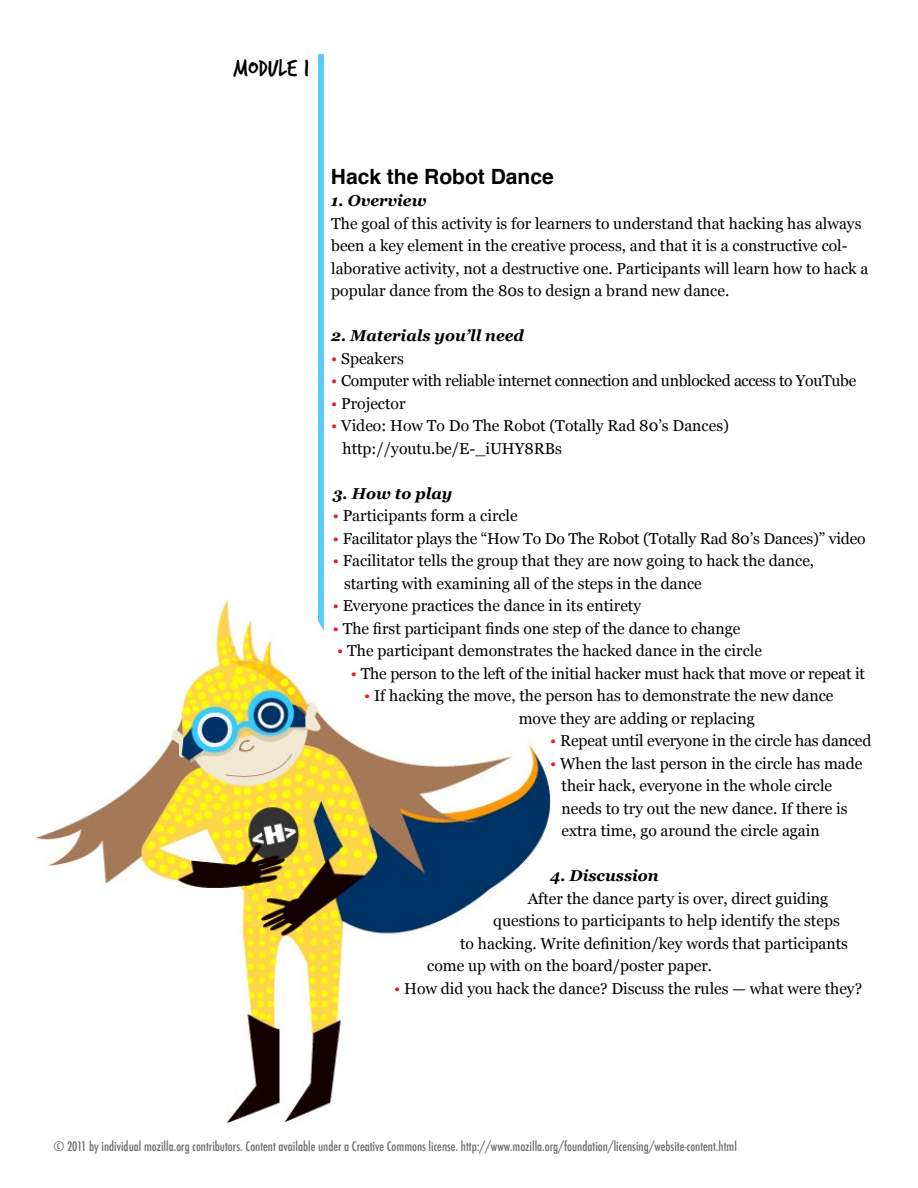
<style>
.page{position:relative;width:918px;height:1188px;background:#fff}
.page>*{position:absolute;margin:0;border:0;box-sizing:border-box;transform-origin:0 0}
.t1{font:27px "Trash Hand";color:#000}
.t2{font:700 21px "Helvetica";color:#000}
.t3{font:15.75px/22.5px "Georgia";color:#000}
.t4{font:15.75px "Georgia";letter-spacing:-.02em;color:#000}
.t5{font:italic 700 15.75px "Georgia";color:#000}
.t6{font:500 condensed 12.75px "Futura";color:#6d6e71}
.s1{color:#e61e26}
</style>
<div class="page">
<div style="left:318px;top:54px;width:6px;height:709px;background:#5bcbf5"></div>
<img style="left:36px;top:600px;width:514px;height:523px">
<h1 class="t1" style="left:234px;top:54px;width:77px">MODULE 1</h1>
<h2 class="t2" style="left:331px;top:159px;width:224px">Hack the Robot Dance</h2>
<p class="t5" style="left:331px;top:190px;width:97px">1. Overview</p>
<p class="t3" style="left:331px;top:212px;width:539px">The goal of this activity is for learners to understand that hacking has always been a key element in the creative process, and that it is a constructive col&shy;laborative activity, not a destructive one. Participants will learn how to hack a popular dance from the 80s to design a brand new dance.</p>
<p class="t5" style="left:331px;top:326px;width:194px">2. Materials you’ll need</p>
<p class="t3" style="left:331px;top:347px;width:74px"><span class="s1">•</span> Speakers</p>
<p class="t4" style="left:331px;top:371px;width:527px"><span class="s1">•</span> Computer with reliable internet connection and unblocked access to YouTube</p>
<p class="t3" style="left:331px;top:392px;width:76px"><span class="s1">•</span> Projector</p>
<p class="t3" style="left:343px;top:415px;width:388px;text-indent:-11px"><span class="s1">•</span> Video: How To Do The Robot (Totally Rad 80’s Dances) http://youtu.be/E-_iUHY8RBs</p>
<p class="t5" style="left:333px;top:483px;width:121px">3. How to play</p>
<p class="t3" style="left:333px;top:505px;width:187px"><span class="s1">•</span> Participants form a circle</p>
<p class="t3" style="left:333px;top:527px;width:535px"><span class="s1">•</span> Facilitator plays the “How To Do The Robot (Totally Rad 80’s Dances)” video</p>
<p class="t3" style="left:344px;top:550px;width:472px;text-indent:-11px"><span class="s1">•</span> Facilitator tells the group that they are now going to hack the dance, starting with examining all of the steps in the dance</p>
<p class="t3" style="left:333px;top:595px;width:310px"><span class="s1">•</span> Everyone practices the dance in its entirety</p>
<p class="t3" style="left:333px;top:617px;width:409px"><span class="s1">•</span> The first participant finds one step of the dance to change</p>
<p class="t3" style="left:337px;top:640px;width:426px"><span class="s1">•</span> The participant demonstrates the hacked dance in the circle</p>
<p class="t3" style="left:351px;top:662px;width:516px"><span class="s1">•</span> The person to the left of the initial hacker must hack that move or repeat it</p>
<p class="t3" style="left:519px;top:685px;width:316px;text-indent:-155px"><span class="s1">•</span> If hacking the move, the person has to demonstrate the new dance move they are adding or replacing</p>
<p class="t3" style="left:550px;top:730px;width:323px"><span class="s1">•</span> Repeat until everyone in the circle has danced</p>
<p class="t3" style="left:562px;top:752px;width:302px;text-indent:-11px"><span class="s1">•</span> When the last person in the circle has made their hack, everyone in the whole circle needs to try out the new dance. If there is extra time, go around the circle again</p>
<p class="t5" style="left:550px;top:866px;width:110px">4. Discussion</p>
<p class="t3" style="left:528px;top:887px;width:302px">After the dance party is over, direct guiding</p>
<p class="t3" style="left:493px;top:910px;width:348px">questions to participants to help identify the steps</p>
<p class="t3" style="left:460px;top:932px;width:389px">to hacking. Write definition/key words that participants</p>
<p class="t3" style="left:427px;top:955px;width:286px">come up with on the board/poster paper.</p>
<p class="t3" style="left:394px;top:978px;width:470px"><span class="s1">•</span> How did you hack the dance? Discuss the rules — what were they?</p>
<p class="t6" style="left:54px;top:1138px;width:685px">© 2011 by individual mozilla.org contributors. Content available under a Creative Commons license. http://www.mozilla.org/foundation/licensing/website-content.html</p>
</div>
